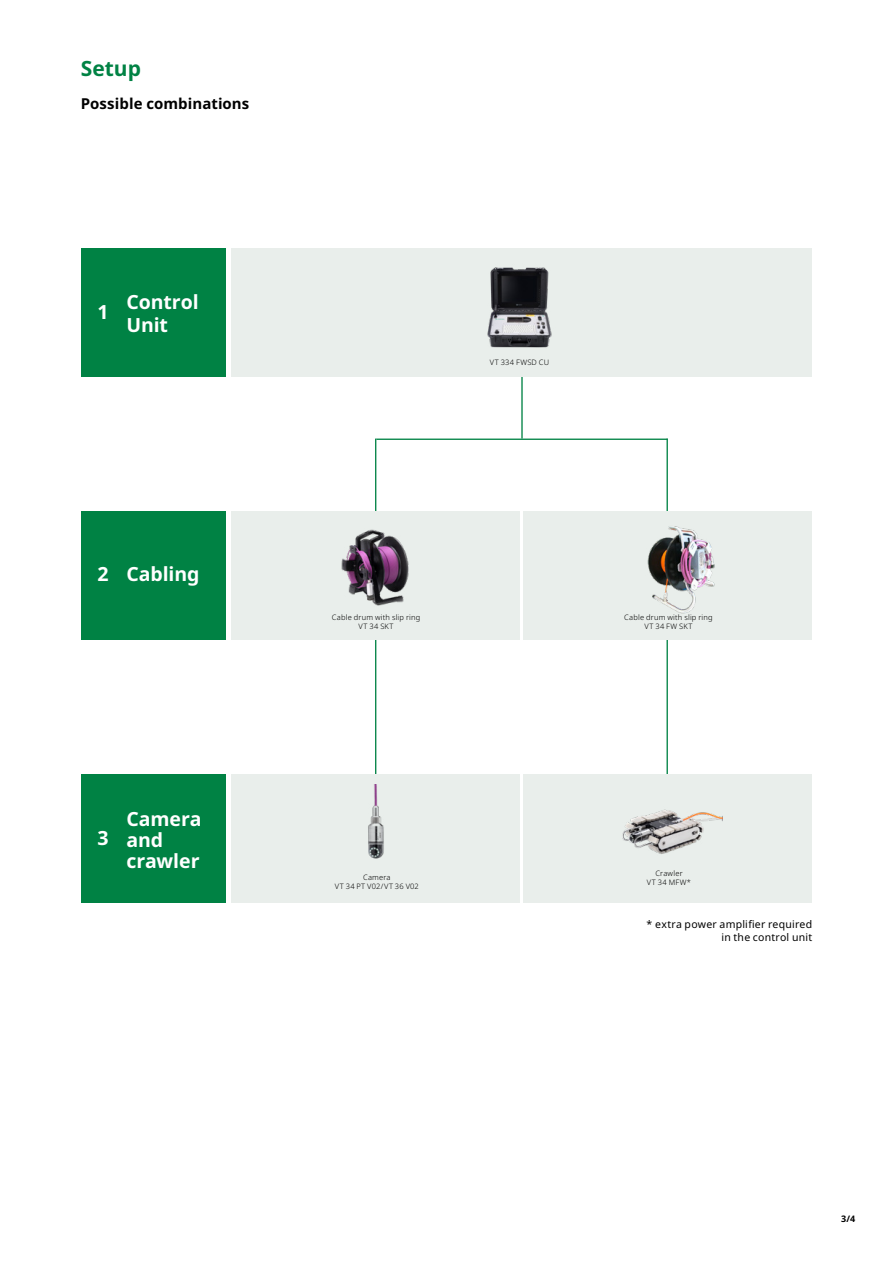
<style>
.page{position:relative;width:893px;height:1263px;background:#fff}
.page>*{position:absolute;margin:0;border:0;box-sizing:border-box;transform-origin:0 0}
.t1{font:700 21px "Noto Sans";color:#008244}
.t2{font:700 19.5px/21px "Noto Sans";letter-spacing:-.005em;color:#fff}
.t3{font:700 15px "Noto Sans";letter-spacing:.005em;color:#000}
.t4{font:10.5px/12.6px "Noto Sans";letter-spacing:.02em;color:#000;text-align:right}
.t5{font:700 9px "Noto Sans";color:#000}
.t6{font:300 7.5px/9px "Noto Sans";letter-spacing:.03em;color:#000;text-align:center}
</style>
<div class="page">
<hr style="left:666px;top:439px;width:2px;height:355px;background:#008244">
<hr style="left:375px;top:439px;width:1px;height:352px;background:#008244">
<hr style="left:521px;top:362px;width:2px;height:77px;background:#008244">
<div style="left:81px;top:248px;width:144px;height:128px;background:#008244"></div>
<div style="left:81px;top:511px;width:144px;height:128px;background:#008244"></div>
<div style="left:81px;top:774px;width:144px;height:128px;background:#008244"></div>
<div style="left:231px;top:248px;width:581px;height:128px;background:#e9eeeb"></div>
<hr style="left:376px;top:439px;width:292px;height:1px;background:#008244">
<div style="left:524px;top:511px;width:288px;height:128px;background:#e9eeeb"></div>
<div style="left:231px;top:511px;width:289px;height:128px;background:#e9eeeb"></div>
<div style="left:524px;top:774px;width:288px;height:128px;background:#e9eeeb"></div>
<div style="left:231px;top:774px;width:289px;height:128px;background:#e9eeeb"></div>
<img style="left:487px;top:267px;width:65px;height:81px">
<img style="left:341px;top:529px;width:68px;height:77px">
<img style="left:647px;top:526px;width:68px;height:88px">
<img style="left:368px;top:784px;width:16px;height:75px">
<img style="left:622px;top:809px;width:101px;height:45px">
<h1 class="t1" style="left:81px;top:57px;width:62px">Setup</h1>
<h3 class="t3" style="left:81px;top:95px;width:170px">Possible combinations</h3>
<h2 class="t2" style="left:98px;top:301px;width:13px">1</h2>
<h2 class="t2" style="left:127px;top:291px;width:74px;line-height:23px">Control<br>Unit</h2>
<h2 class="t2" style="left:98px;top:564px;width:13px">2</h2>
<h2 class="t2" style="left:127px;top:564px;width:75px">Cabling</h2>
<h2 class="t2" style="left:98px;top:828px;width:13px">3</h2>
<h2 class="t2" style="left:127px;top:809px;width:76px">Camera and crawler</h2>
<p class="t6" style="left:490px;top:358px;width:61px">VT 334 FWSD CU</p>
<p class="t6" style="left:332px;top:613px;width:90px">Cable drum with slip ring<br>VT 34 SKT</p>
<p class="t6" style="left:624px;top:613px;width:90px">Cable drum with slip ring<br>VT 34 FW SKT</p>
<p class="t6" style="left:335px;top:873px;width:86px">Camera<br>VT 34 PT V02/VT 36 V02</p>
<p class="t6" style="left:647px;top:868px;width:46px">Crawler<br>VT 34 MFW*</p>
<h3 class="t4" style="left:647px;top:918px;width:167px">* extra power amplifier required in the control unit</h3>
<p class="t5" style="left:841px;top:1213px;width:16px">3/4</p>
</div>
